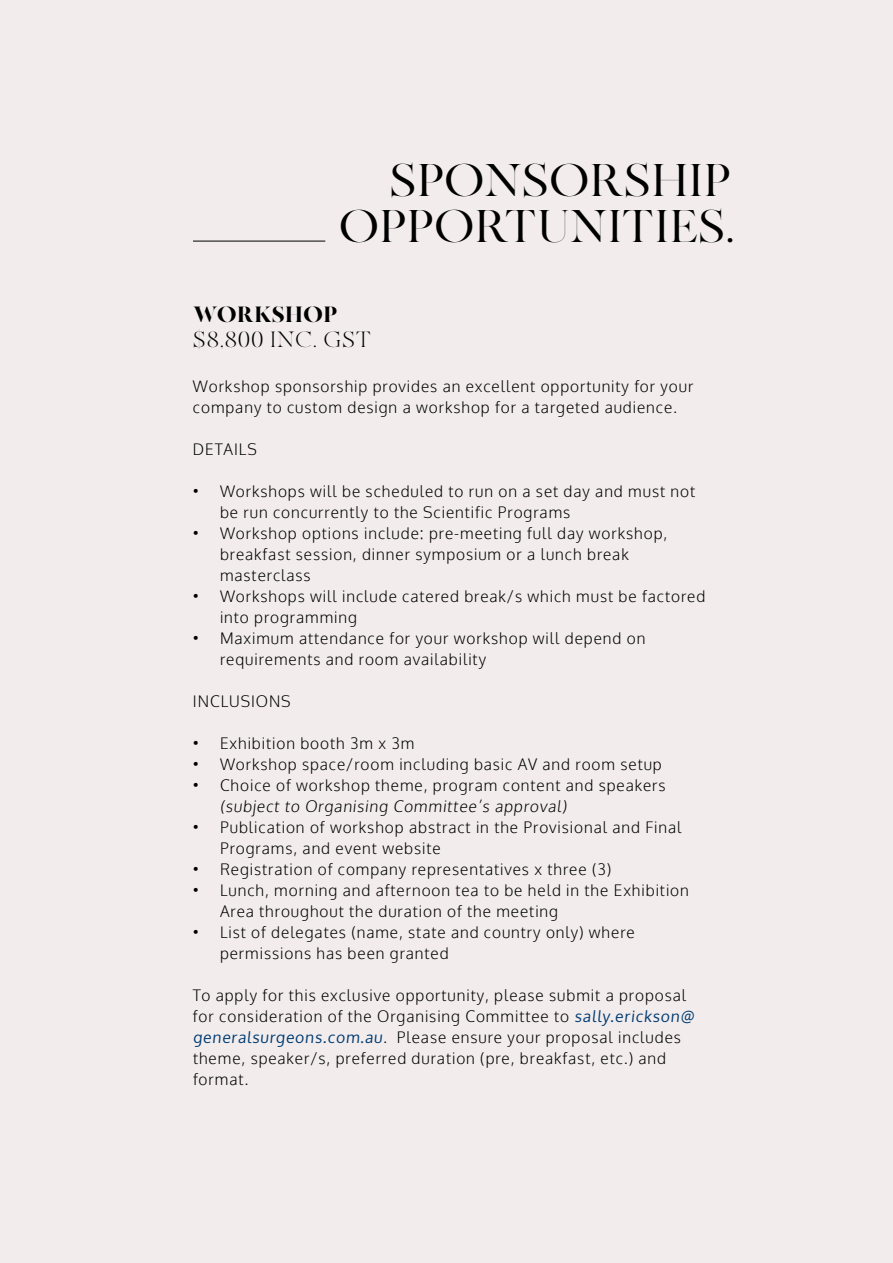
<style>
.page{position:relative;width:893px;height:1263px;background:#f2eced}
.page>*{position:absolute;margin:0;border:0;box-sizing:border-box;transform-origin:0 0}
.t1{font:45.75px "MADE Canvas";color:#000;scale:1.05 1}
.t2{font:300 22.05px "MADE Canvas";letter-spacing:.025em;color:#000;scale:1.05 1}
.t3{font:900 22.05px "MADE Canvas";letter-spacing:.03em;color:#000;scale:1.05 1}
.t4{font:300 15.75px/21px "Oxygen";letter-spacing:.06em;color:#000}
.s1{font-weight:400;color:#003b71}
</style>
<div class="page">
<hr style="left:193px;top:241px;width:132px;height:1px;background:#000">
<h1 class="t1" style="left:390px;top:155px;width:327px">SPONSORSHIP</h1>
<h1 class="t1" style="left:339px;top:201px;width:379px">OPPORTUNITIES.</h1>
<h2 class="t3" style="left:193px;top:302px;width:139px">WORKSHOP</h2>
<h2 class="t2" style="left:193px;top:327px;width:171px">$8,800 INC. GST</h2>
<p class="t4" style="left:193px;top:376px;width:502px">Workshop sponsorship provides an excellent opportunity for your company to custom design a workshop for a targeted audience.</p>
<p class="t4" style="left:193px;top:439px;width:65px">DETAILS</p>
<p class="t4" style="left:220px;top:481px;width:477px;text-indent:-27px">• Workshops will be scheduled to run on a set day and must not be run concurrently to the Scientific Programs</p>
<p class="t4" style="left:220px;top:523px;width:449px;text-indent:-27px">• Workshop options include: pre-meeting full day workshop, breakfast session, dinner symposium or a lunch break masterclass</p>
<p class="t4" style="left:220px;top:586px;width:487px;text-indent:-27px">• Workshops will include catered break/s which must be factored into programming</p>
<p class="t4" style="left:220px;top:628px;width:427px;text-indent:-27px">• Maximum attendance for your workshop will depend on requirements and room availability</p>
<p class="t4" style="left:193px;top:691px;width:99px">INCLUSIONS</p>
<p class="t4" style="left:193px;top:733px;width:223px">• Exhibition booth 3m x 3m</p>
<p class="t4" style="left:193px;top:754px;width:470px">• Workshop space/room including basic AV and room setup</p>
<p class="t4" style="left:220px;top:775px;width:447px;text-indent:-27px">• Choice of workshop theme, program content and speakers (subject to Organising Committee’s approval)</p>
<p class="t4" style="left:220px;top:817px;width:463px;text-indent:-27px">• Publication of workshop abstract in the Provisional and Final<br>Programs, and event website</p>
<p class="t4" style="left:193px;top:859px;width:420px">• Registration of company representatives x three (3)</p>
<p class="t4" style="left:220px;top:880px;width:470px;text-indent:-27px">• Lunch, morning and afternoon tea to be held in the Exhibition<br>Area throughout the duration of the meeting</p>
<p class="t4" style="left:220px;top:922px;width:416px;text-indent:-27px">• List of delegates (name, state and country only) where permissions has been granted</p>
<p class="t4" style="left:193px;top:985px;width:505px">To apply for this exclusive opportunity, please submit a proposal for consideration of the Organising Committee to <span class="s1">sally.erickson@ generalsurgeons.com.au</span>. Please ensure your proposal includes theme, speaker/s, preferred duration (pre, breakfast, etc.) and format.</p>
</div>
